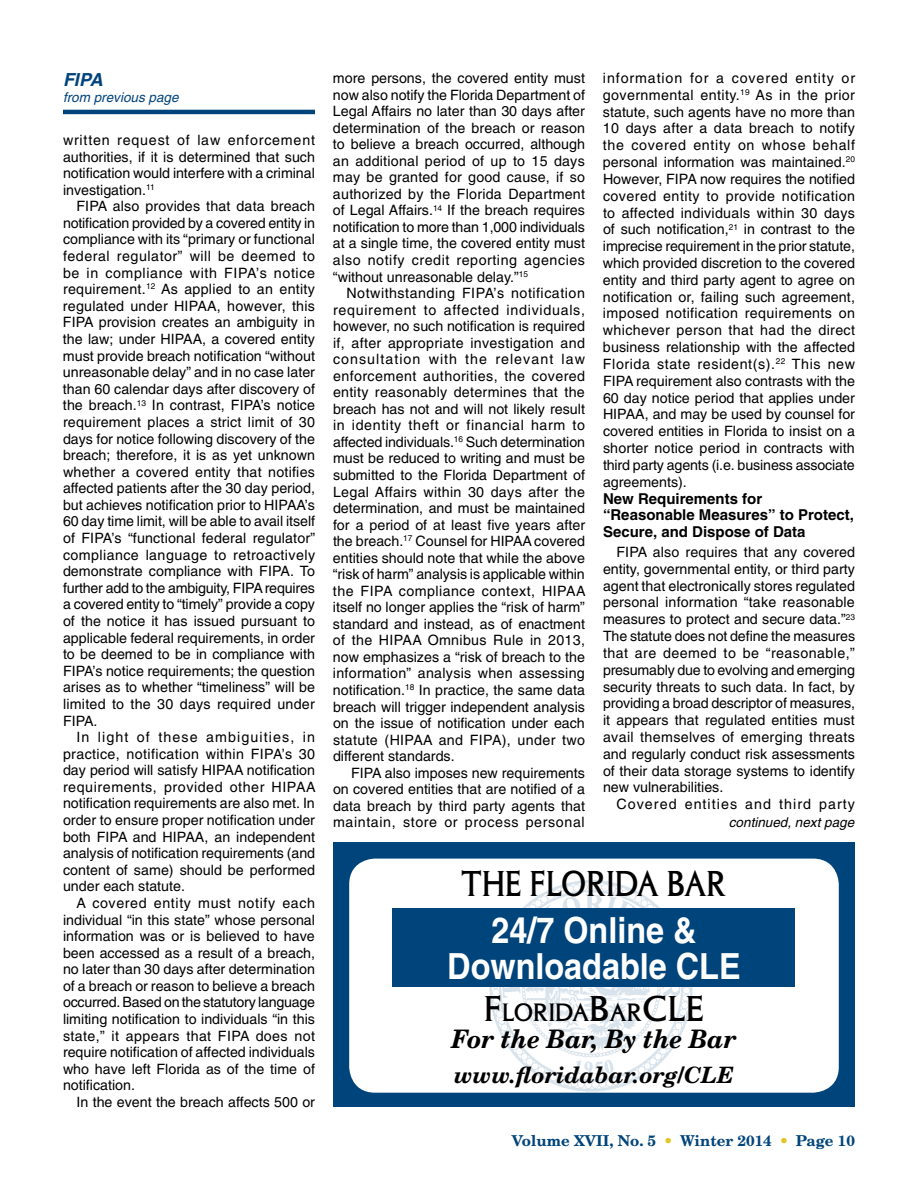
<style>
.page{position:relative;width:918px;height:1188px;background:#fff}
.page>*{position:absolute;margin:0;border:0;box-sizing:border-box;transform-origin:0 0}
.t1{font:37.65px "Columna Solid DTC";color:#000;scale:.9 1}
.t2{font:700 36px/36px "Helvetica";color:#fff;text-align:center;scale:.9 1}
.t3{font:26.25px "Columna Solid DTC";color:#000}
.t4{font:italic 700 25.5px "New Century Schlbk";color:#000;scale:.95 1}
.t5{font:italic 700 22.5px "New Century Schlbk";color:#000}
.t6{font:italic 700 18px "Helvetica";color:#00447c}
.t7{font:700 15px/16.8px "Helvetica";color:#000}
.t8{font:700 15px "New Century Schlbk";color:#00447c}
.t9{font:14.25px/16.6px "Helvetica";color:#000;text-align:justify}
.t10{font:14.25px "Helvetica";letter-spacing:.075em;color:#000}
.t11{font:italic 13.5px "Helvetica";color:#000}
.t12{font:italic 13.5px "Helvetica";color:#00447c}
.s1{font-size:37.5px}
.s2{color:#e1c622}
</style>
<div class="page">
<hr style="left:63px;top:110px;width:252px;height:4px;background:#00447c">
<div style="left:333px;top:842px;width:522px;height:265px;background:#00447c"></div>
<div style="left:352px;top:861px;width:484px;height:229px;background:#fff;border-radius:23px"></div>
<div style="left:349px;top:859px;width:490px;height:234px;border:6px solid #fff;border-radius:23px"></div>
<img style="left:485px;top:880px;width:214px;height:213px">
<div style="left:393px;top:908px;width:402px;height:79px;background:#00447c"></div>
<p class="t6" style="left:63px;top:69px;width:41px">FIPA</p>
<p class="t12" style="left:63px;top:90px;width:117px">from previous page</p>
<p class="t9" style="left:63px;top:132px;width:254px">written request of law enforcement authorities, if it is determined that such notification would interfere with a criminal investigation.<sup>11</sup></p>
<p class="t9" style="left:63px;top:198px;width:254px;text-indent:14px">FIPA also provides that data breach notification provided by a covered entity in compliance with its “primary or functional federal regulator” will be deemed to be in compliance with FIPA’s notice requirement.<sup>12</sup> As applied to an entity regulated under HIPAA, however, this FIPA provision creates an ambiguity in the law; under HIPAA, a covered entity must provide breach notification “without unreasonable delay” and in no case later than 60 calendar days after discovery of the breach.<sup>13</sup> In contrast, FIPA’s notice requirement places a strict limit of 30 days for notice following discovery of the breach; therefore, it is as yet unknown whether a covered entity that notifies affected patients after the 30 day period, but achieves notification prior to HIPAA’s 60 day time limit, will be able to avail itself of FIPA’s “functional federal regulator” compliance language to retroactively demonstrate compliance with FIPA. To further add to the ambiguity, FIPA requires a covered entity to “timely” provide a copy of the notice it has issued pursuant to applicable federal requirements, in order to be deemed to be in compliance with FIPA’s notice requirements; the question arises as to whether “timeliness” will be limited to the 30 days required under FIPA.</p>
<p class="t9" style="left:63px;top:729px;width:254px;text-indent:13px">In light of these ambiguities, in practice, notification within FIPA’s 30 day period will satisfy HIPAA notification requirements, provided other HIPAA notification requirements are also met. In order to ensure proper notification under both FIPA and HIPAA, an independent analysis of notification requirements (and content of same) should be performed under each statute.</p>
<p class="t9" style="left:63px;top:895px;width:254px;text-indent:13px">A covered entity must notify each individual “in this state” whose personal information was or is believed to have been accessed as a result of a breach, no later than 30 days after determination of a breach or reason to believe a breach occurred. Based on the statutory language limiting notification to individuals “in this state,” it appears that FIPA does not require notification of affected individuals who have left Florida as of the time of notification.</p>
<p class="t9" style="left:76px;top:1094px;width:240px">In the event the breach affects 500 or</p>
<p class="t9" style="left:333px;top:70px;width:254px">more persons, the covered entity must now also notify the Florida Department of Legal Affairs no later than 30 days after determination of the breach or reason to believe a breach occurred, although an additional period of up to 15 days may be granted for good cause, if so authorized by the Florida Department of Legal Affairs.<sup>14</sup> If the breach requires notification to more than 1,000 individuals at a single time, the covered entity must also notify credit reporting agencies “without unreasonable delay.”<sup>15</sup></p>
<p class="t9" style="left:333px;top:285px;width:254px;text-indent:14px">Notwithstanding FIPA’s notification requirement to affected individuals, however, no such notification is required if, after appropriate investigation and consultation with the relevant law enforcement authorities, the covered entity reasonably determines that the breach has not and will not likely result in identity theft or financial harm to affected individuals.<sup>16</sup> Such determination must be reduced to writing and must be submitted to the Florida Department of Legal Affairs within 30 days after the determination, and must be maintained for a period of at least five years after the breach.<sup>17</sup> Counsel for HIPAA covered entities should note that while the above “risk of harm” analysis is applicable within the FIPA compliance context, HIPAA itself no longer applies the “risk of harm” standard and instead, as of enactment of the HIPAA Omnibus Rule in 2013, now emphasizes a “risk of breach to the information” analysis when assessing notification.<sup>18</sup> In practice, the same data breach will trigger independent analysis on the issue of notification under each statute (HIPAA and FIPA), under two different standards.</p>
<p class="t9" style="left:333px;top:764px;width:254px;text-indent:18px">FIPA also imposes new requirements on covered entities that are notified of a data breach by third party agents that maintain, store or process personal</p>
<p class="t9" style="left:603px;top:70px;width:254px">information for a covered entity or governmental entity.<sup>19</sup> As in the prior statute, such agents have no more than 10 days after a data breach to notify the covered entity on whose behalf personal information was maintained.<sup>20<br></sup>However, FIPA now requires the notified covered entity to provide notification to affected individuals within 30 days of such notification,<sup>21</sup> in contrast to the imprecise requirement in the prior statute, which provided discretion to the covered entity and third party agent to agree on notification or, failing such agreement, imposed notification requirements on whichever person that had the direct business relationship with the affected Florida state resident(s).<sup>22</sup> This new FIPA requirement also contrasts with the 60 day notice period that applies under HIPAA, and may be used by counsel for covered entities in Florida to insist on a shorter notice period in contracts with third party agents (i.e. business associate agreements).</p>
<p class="t7" style="left:603px;top:490px;width:252px">New Requirements for “Reasonable Measures” to Protect,<br>Secure, and Dispose of Data</p>
<p class="t9" style="left:603px;top:544px;width:254px;text-indent:13px">FIPA also requires that any covered entity, governmental entity, or third party agent that electronically stores regulated personal information “take reasonable measures to protect and secure data.”<sup>23<br></sup>The statute does not define the measures that are deemed to be “reasonable,” presumably due to evolving and emerging security threats to such data. In fact, by providing a broad descriptor of measures, it appears that regulated entities must avail themselves of emerging threats and regularly conduct risk assessments of their data storage systems to identify new vulnerabilities.</p>
<p class="t10" style="left:616px;top:796px;width:240px">Covered entities and third party</p>
<p class="t11" style="left:729px;top:815px;width:127px">continued, next page</p>
<h1 class="t1" style="left:461px;top:862px;width:296px">THE FLORIDA BAR</h1>
<h2 class="t2" style="left:447px;top:912px;width:328px">24/7 Online &amp;<br>Downloadable CLE</h2>
<h3 class="t3" style="left:484px;top:997px;width:221px"><span class="s1">F</span>LORIDA<span class="s1">B</span>AR<span class="s1">CLE</span></h3>
<h3 class="t4" style="left:452px;top:1023px;width:301px">For the Bar, By the Bar</h3>
<h3 class="t5" style="left:454px;top:1060px;width:281px">www.floridabar.org/CLE</h3>
<p class="t8" style="left:512px;top:1131px;width:345px">Volume XVII, No. 5 <span class="s2">•</span> Winter 2014 <span class="s2">•</span> Page 10</p>
</div>
